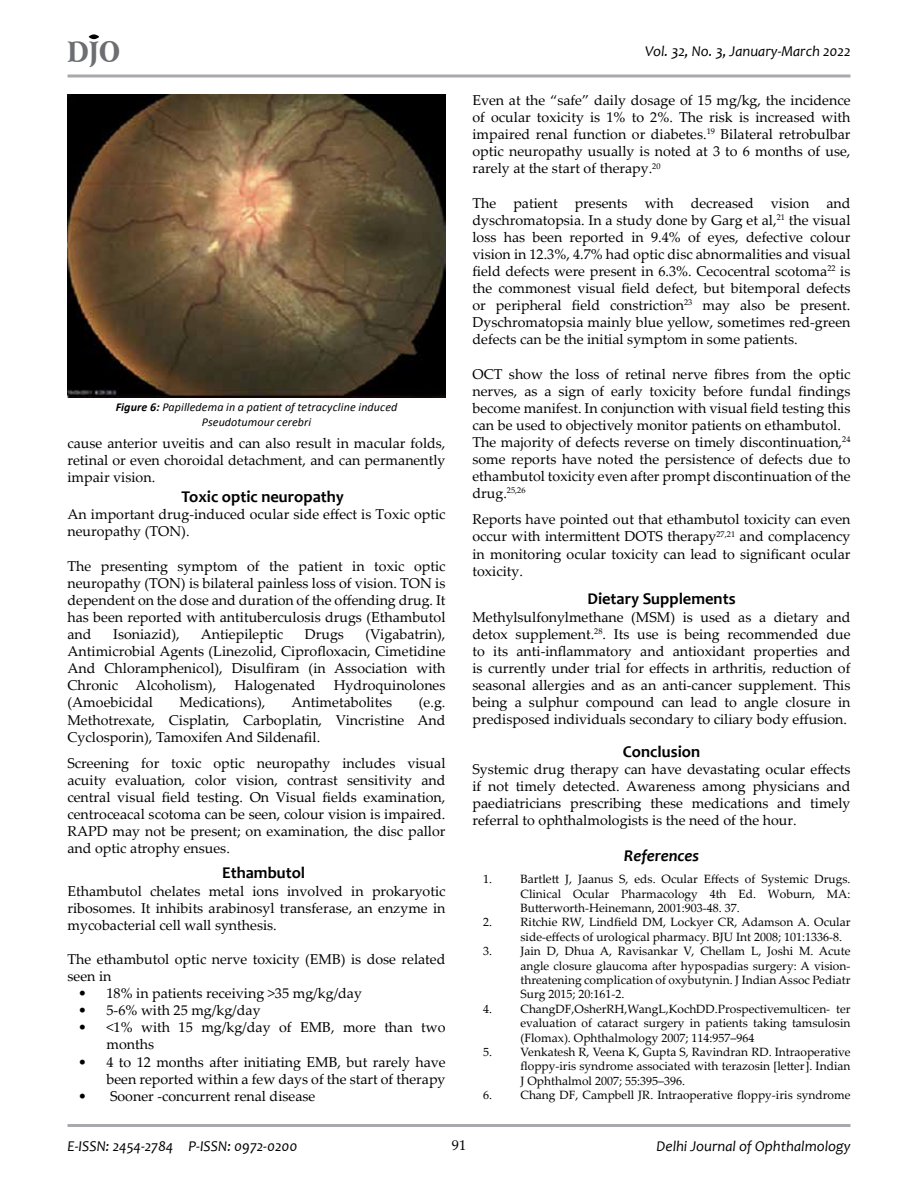
<style>
.page{position:relative;width:918px;height:1188px;background:#fff}
.page>*{position:absolute;margin:0;border:0;box-sizing:border-box;transform-origin:0 0}
.t1{font:900 28.2px "Arrus BT";color:#6d6e71;scale:.82 1}
.t2{font:700 16.5px "Candara";color:#000}
.t3{font:italic 700 16.5px "Candara";color:#000}
.t4{font:italic 15px "Candara";color:#000}
.t5{font:14.25px/17.1px "Palatino Linotype";color:#000;text-align:justify}
.t6{font:12px/14.4px "Palatino Linotype";color:#000;text-align:justify}
.t7{font:italic 12px/14.4px "Calibri";letter-spacing:.01em;color:#000;text-align:center}
.s1{font-weight:700}
</style>
<div class="page">
<hr style="left:68px;top:74px;width:782px;height:3px;background:#a7a9ac">
<hr style="left:68px;top:1124px;width:782px;height:3px;background:#a7a9ac">
<div style="left:89px;top:34px;width:10px;height:5px;background:#000;border-radius:50%"></div>
<img style="left:68px;top:94px;width:378px;height:304px">
<h1 class="t1" style="left:68px;top:34px;width:66px">DJO</h1>
<p class="t4" style="left:645px;top:42px;width:207px">Vol. 32, No. 3, January-March 2022</p>
<p class="t7" style="left:116px;top:400px;width:283px"><span class="s1">Figure 6:</span> Papilledema in a patient of tetracycline induced<br>Pseudotumour cerebri</p>
<p class="t5" style="left:68px;top:434px;width:380px">cause anterior uveitis and can also result in macular folds, retinal or even choroidal detachment, and can permanently impair vision.</p>
<p class="t2" style="left:182px;top:487px;width:164px">Toxic optic neuropathy</p>
<p class="t5" style="left:68px;top:505px;width:379px">An important drug-induced ocular side effect is Toxic optic neuropathy (TON).</p>
<p class="t5" style="left:68px;top:557px;width:380px">The presenting symptom of the patient in toxic optic neuropathy (TON) is bilateral painless loss of vision. TON is dependent on the dose and duration of the offending drug. It has been reported with antituberculosis drugs (Ethambutol and</p>
<p class="t5" style="left:113px;top:625px;width:68px">Isoniazid),</p>
<p class="t5" style="left:201px;top:625px;width:84px">Antiepileptic</p>
<p class="t5" style="left:305px;top:625px;width:41px">Drugs</p>
<p class="t5" style="left:68px;top:625px;width:380px;text-indent:298px">(Vigabatrin), Antimicrobial Agents (Linezolid, Ciprofloxacin, Cimetidine And Chloramphenicol), Disulfiram (in Association with Chronic Alcoholism),</p>
<p class="t5" style="left:234px;top:676px;width:83px">Halogenated</p>
<p class="t5" style="left:334px;top:676px;width:113px">Hydroquinolones</p>
<p class="t5" style="left:68px;top:693px;width:87px">(Amoebicidal</p>
<p class="t5" style="left:180px;top:693px;width:87px">Medications),</p>
<p class="t5" style="left:291px;top:693px;width:102px">Antimetabolites</p>
<p class="t5" style="left:68px;top:693px;width:380px;text-indent:351px">(e.g.<br>Methotrexate, Cisplatin, Carboplatin, Vincristine And Cyclosporin), Tamoxifen And Sildenafil.</p>
<p class="t5" style="left:68px;top:754px;width:380px">Screening for toxic optic neuropathy includes visual acuity evaluation, color vision, contrast sensitivity and central visual field testing. On Visual fields examination, centroceacal scotoma can be seen, colour vision is impaired.<br>RAPD may not be present; on examination, the disc pallor and optic atrophy ensues.</p>
<p class="t2" style="left:222px;top:863px;width:85px">Ethambutol</p>
<p class="t5" style="left:68px;top:882px;width:379px">Ethambutol chelates metal ions involved in prokaryotic ribosomes. It inhibits arabinosyl transferase, an enzyme in mycobacterial cell wall synthesis.</p>
<p class="t5" style="left:68px;top:950px;width:379px">The ethambutol optic nerve toxicity (EMB) is dose related seen in</p>
<p class="t5" style="left:78px;top:984px;width:286px">• 18% in patients receiving &gt;35 mg/kg/day</p>
<p class="t5" style="left:78px;top:1001px;width:184px">• 5-6% with 25 mg/kg/day</p>
<p class="t5" style="left:107px;top:1018px;width:340px;text-indent:-28px">• &lt;1% with 15 mg/kg/day of EMB, more than two months</p>
<p class="t5" style="left:78px;top:1053px;width:369px;text-align:right">• 4 to 12 months after initiating EMB, but rarely have been reported within a few days of the start of therapy</p>
<p class="t5" style="left:78px;top:1087px;width:239px">• Sooner -concurrent renal disease</p>
<p class="t5" style="left:472px;top:91px;width:380px">Even at the “safe” daily dosage of 15 mg/kg, the incidence of ocular toxicity is 1% to 2%. The risk is increased with impaired renal function or diabetes.<sup>19</sup> Bilateral retrobulbar optic neuropathy usually is noted at 3 to 6 months of use, rarely at the start of therapy.<sup>20</sup></p>
<p class="t5" style="left:472px;top:194px;width:380px">The patient presents with decreased vision and dyschromatopsia. In a study done by Garg et al,<sup>21</sup> the visual loss has been reported in 9.4% of eyes, defective colour vision in 12.3%, 4.7% had optic disc abnormalities and visual field defects were present in 6.3%. Cecocentral scotoma<sup>22</sup> is the commonest visual field defect, but bitemporal defects or peripheral field constriction<sup>23</sup> may also be present.<br>Dyschromatopsia mainly blue yellow, sometimes red-green defects can be the initial symptom in some patients.</p>
<p class="t5" style="left:472px;top:365px;width:380px;text-align:left">OCT show the loss of retinal nerve fibres from the optic nerves, as a sign of early toxicity before fundal findings become manifest. In conjunction with visual field testing this can be used to objectively monitor patients on ethambutol.<br>The majority of defects reverse on timely discontinuation,<sup>24 </sup>some reports have noted the persistence of defects due to ethambutol toxicity even after prompt discontinuation of the drug.<sup>25,26</sup></p>
<p class="t5" style="left:472px;top:510px;width:380px">Reports have pointed out that ethambutol toxicity can even occur with intermittent DOTS therapy<sup>27,21</sup> and complacency in monitoring ocular toxicity can lead to significant ocular toxicity.</p>
<p class="t2" style="left:587px;top:589px;width:150px">Dietary Supplements</p>
<p class="t5" style="left:472px;top:608px;width:380px">Methylsulfonylmethane (MSM) is used as a dietary and detox supplement.<sup>28</sup>. Its use is being recommended due to its anti-inflammatory and antioxidant properties and is currently under trial for effects in arthritis, reduction of seasonal allergies and as an anti-cancer supplement. This being a sulphur compound can lead to angle closure in predisposed individuals secondary to ciliary body effusion.</p>
<p class="t2" style="left:623px;top:741px;width:79px">Conclusion</p>
<p class="t5" style="left:472px;top:760px;width:380px">Systemic drug therapy can have devastating ocular effects if not timely detected. Awareness among physicians and paediatricians prescribing these medications and timely referral to ophthalmologists is the need of the hour.</p>
<p class="t3" style="left:624px;top:846px;width:77px">References</p>
<p class="t6" style="left:520px;top:871px;width:332px;text-indent:-38px">1. Bartlett J, Jaanus S, eds. Ocular Effects of Systemic Drugs.<br>Clinical Ocular Pharmacology 4th Ed. Woburn, MA:<br>Butterworth-Heinemann, 2001:903-48. 37.</p>
<p class="t6" style="left:520px;top:915px;width:331px;text-indent:-38px">2. Ritchie RW, Lindfield DM, Lockyer CR, Adamson A. Ocular side-effects of urological pharmacy. BJU Int 2008; 101:1336-8.</p>
<p class="t6" style="left:520px;top:943px;width:332px;text-indent:-38px">3. Jain D, Dhua A, Ravisankar V, Chellam L, Joshi M. Acute angle closure glaucoma after hypospadias surgery: A vision&shy;threatening complication of oxybutynin. J Indian Assoc Pediatr Surg 2015; 20:161-2.</p>
<p class="t6" style="left:520px;top:1001px;width:332px;text-indent:-38px">4. ChangDF,OsherRH,WangL,KochDD.Prospectivemulticen- ter evaluation of cataract surgery in patients taking tamsulosin (Flomax). Ophthalmology 2007; 114:957–964</p>
<p class="t6" style="left:520px;top:1044px;width:332px;text-indent:-38px">5. Venkatesh R, Veena K, Gupta S, Ravindran RD. Intraoperative floppy-iris syndrome associated with terazosin [letter]. Indian J Ophthalmol 2007; 55:395–396.</p>
<p class="t6" style="left:483px;top:1087px;width:369px">6. Chang DF, Campbell JR. Intraoperative floppy-iris syndrome</p>
<p class="t4" style="left:68px;top:1136px;width:232px">E-ISSN: 2454-2784 P-ISSN: 0972-0200</p>
<p class="t5" style="left:452px;top:1136px;width:16px">91</p>
<p class="t4" style="left:657px;top:1136px;width:195px">Delhi Journal of Ophthalmology</p>
</div>
